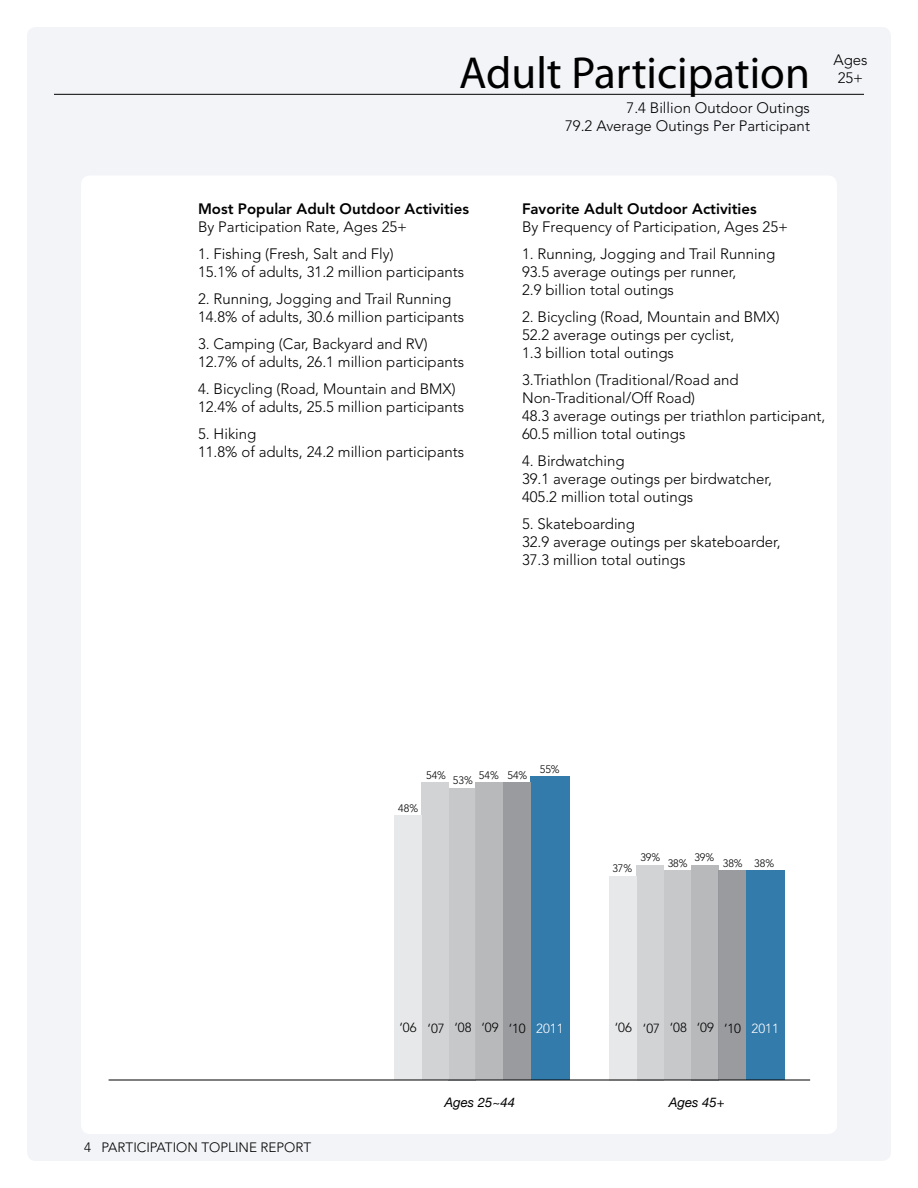
<style>
.page{position:relative;width:918px;height:1188px;background:#fff}
.page>*{position:absolute;margin:0;border:0;box-sizing:border-box;transform-origin:0 0}
.t1{font:45px "Myriad Pro";color:#000}
.t2{font:300 15px/18px "Avenir LT Std";color:#000}
.t3{font:800 15px "Avenir LT Std";color:#000}
.t4{font:300 13.5px "Avenir LT Std";color:#000}
.t5{font:300 13.2px "Avenir LT Std";color:#000}
.t6{font:italic 13.2px "Helvetica Neue";color:#000}
.t7{font:300 10.8px "Avenir LT Std";color:#000}
.s1{color:#fff}
</style>
<div class="page">
<div style="left:27px;top:27px;width:864px;height:1134px;background:#f3f4f8;border-radius:9px"></div>
<div style="left:81px;top:176px;width:756px;height:958px;background:#fff;border-radius:9px"></div>
<hr style="left:54px;top:94px;width:810px;height:1px;background:#000">
<div style="left:530px;top:777px;width:39px;height:303px;background:#337bab"></div>
<div style="left:745px;top:871px;width:39px;height:209px;background:#337bab"></div>
<div style="left:503px;top:782px;width:27px;height:298px;background:#999b9e"></div>
<div style="left:718px;top:871px;width:27px;height:209px;background:#999b9e"></div>
<div style="left:476px;top:782px;width:27px;height:298px;background:#b8b9bb"></div>
<div style="left:691px;top:865px;width:27px;height:215px;background:#b8b9bb"></div>
<div style="left:449px;top:788px;width:27px;height:292px;background:#c6c8ca"></div>
<div style="left:664px;top:871px;width:27px;height:209px;background:#c6c8ca"></div>
<div style="left:422px;top:782px;width:27px;height:298px;background:#d2d3d5"></div>
<div style="left:637px;top:865px;width:27px;height:215px;background:#d2d3d5"></div>
<div style="left:395px;top:815px;width:27px;height:265px;background:#e7e8e9"></div>
<div style="left:610px;top:876px;width:27px;height:204px;background:#e7e8e9"></div>
<hr style="left:109px;top:1080px;width:701px;height:1px;background:#000">
<h1 class="t1" style="left:459px;top:45px;width:352px">Adult Participation</h1>
<p class="t2" style="left:833px;top:51px;width:36px">Ages<br>25+</p>
<p class="t2" style="left:565px;top:98px;width:246px;text-align:right">7.4 Billion Outdoor Outings<br>79.2 Average Outings Per Participant</p>
<p class="t3" style="left:198px;top:200px;width:273px">Most Popular Adult Outdoor Activities</p>
<p class="t2" style="left:198px;top:218px;width:211px">By Participation Rate, Ages 25+</p>
<p class="t2" style="left:198px;top:245px;width:268px">1. Fishing (Fresh, Salt and Fly)<br>15.1% of adults, 31.2 million participants</p>
<p class="t2" style="left:198px;top:290px;width:268px">2. Running, Jogging and Trail Running<br>14.8% of adults, 30.6 million participants</p>
<p class="t2" style="left:198px;top:335px;width:268px">3. Camping (Car, Backyard and RV)<br>12.7% of adults, 26.1 million participants</p>
<p class="t2" style="left:198px;top:380px;width:268px">4. Bicycling (Road, Mountain and BMX)<br>12.4% of adults, 25.5 million participants</p>
<p class="t2" style="left:198px;top:425px;width:268px">5. Hiking<br>11.8% of adults, 24.2 million participants</p>
<p class="t3" style="left:522px;top:200px;width:236px">Favorite Adult Outdoor Activities</p>
<p class="t2" style="left:522px;top:218px;width:268px">By Frequency of Participation, Ages 25+</p>
<p class="t2" style="left:522px;top:245px;width:255px">1. Running, Jogging and Trail Running<br>93.5 average outings per runner,<br>2.9 billion total outings</p>
<p class="t2" style="left:522px;top:308px;width:259px">2. Bicycling (Road, Mountain and BMX)<br>52.2 average outings per cyclist,<br>1.3 billion total outings</p>
<p class="t2" style="left:522px;top:371px;width:305px">3.Triathlon (Traditional/Road and<br>N on-Traditional/Off Road)<br>48.3 average outings per triathlon participant, 60.5 million total outings</p>
<p class="t2" style="left:522px;top:452px;width:251px">4. Birdwatching<br>39.1 average outings per birdwatcher,<br>405.2 million total outings</p>
<p class="t2" style="left:522px;top:515px;width:260px">5. Skateboarding<br>32.9 average outings per skateboarder,<br>37.3 million total outings</p>
<p class="t7" style="left:398px;top:802px;width:21px">48%</p>
<p class="t7" style="left:426px;top:769px;width:21px">54%</p>
<p class="t7" style="left:479px;top:769px;width:50px">54% 54%</p>
<p class="t7" style="left:453px;top:774px;width:21px">53%</p>
<p class="t7" style="left:540px;top:763px;width:21px">55%</p>
<p class="t7" style="left:612px;top:862px;width:21px">37%</p>
<p class="t7" style="left:640px;top:851px;width:21px">39%</p>
<p class="t7" style="left:694px;top:851px;width:21px">39%</p>
<p class="t7" style="left:668px;top:857px;width:21px">38%</p>
<p class="t7" style="left:723px;top:857px;width:21px">38%</p>
<p class="t7" style="left:754px;top:857px;width:21px">38%</p>
<p class="t5" style="left:400px;top:1020px;width:166px">‘06 ‘07 ‘08 ‘09 ‘10 <span class="s1">2011</span></p>
<p class="t5" style="left:615px;top:1020px;width:166px">‘06 ‘07 ‘08 ‘09 ‘10 <span class="s1">2011</span></p>
<p class="t4" style="left:84px;top:1139px;width:229px">4 Participation Topline Report</p>
<p class="t6" style="left:445px;top:1095px;width:72px">Ages 25~44</p>
<p class="t6" style="left:669px;top:1095px;width:57px">Ages 45+</p>
</div>
